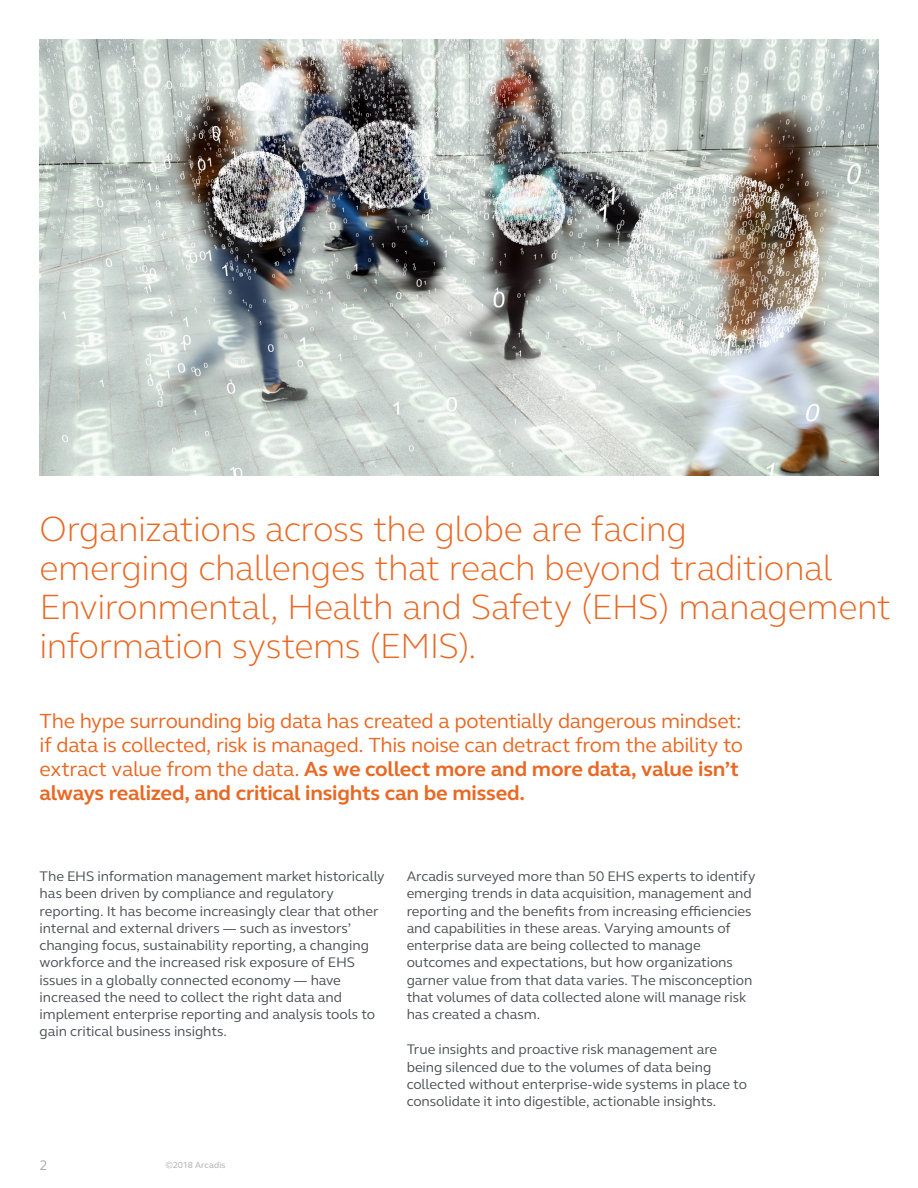
<style>
.page{position:relative;width:918px;height:1188px;background:#fff}
.page>*{position:absolute;margin:0;border:0;box-sizing:border-box;transform-origin:0 0}
.Small_Headline_24_27{font:300 36px/39px "FS Elliot Pro";letter-spacing:-.015em;color:#e86924}
.Subhead_14_16_Senten{font:21px/24px "FS Elliot Pro";letter-spacing:-.02em;color:#e86924}
.Body_9_5_11_5{font:14.25px/17.2px "FS Elliot Pro";letter-spacing:-.005em;color:#4d5156}
.t1{font:14.25px "FS Elliot Pro";color:#aaabab}
.t2{font:9px "FS Elliot Pro";letter-spacing:.005em;color:#aaabab}
.s1{font-weight:700}
</style>
<div class="page">
<img style="left:40px;top:40px;width:838px;height:435px">
<p class="Small_Headline_24_27" style="left:40px;top:508px;width:853px">Organizations across the globe are facing<br>emerging challenges that reach beyond traditional Environmental, Health and Safety (EHS) management information systems (EMIS).</p>
<p class="Subhead_14_16_Senten" style="left:40px;top:708px;width:705px">The hype surrounding big data has created a potentially dangerous mindset: if data is collected, risk is managed. This noise can detract from the ability to extract value from the data. <span class="s1">As we collect more and more data, value isn’t always realized, and critical insights can be missed.</span></p>
<p class="Body_9_5_11_5" style="left:40px;top:867px;width:347px">The EHS information management market historically has been driven by compliance and regulatory reporting. It has become increasingly clear that other internal and external drivers — such as investors’ changing focus, sustainability reporting, a changing workforce and the increased risk exposure of EHS issues in a globally connected economy — have increased the need to collect the right data and implement enterprise reporting and analysis tools to gain critical business insights.</p>
<p class="Body_9_5_11_5" style="left:407px;top:867px;width:350px">Arcadis surveyed more than 50 EHS experts to identify emerging trends in data acquisition, management and reporting and the benefits from increasing efficiencies and capabilities in these areas. Varying amounts of enterprise data are being collected to manage outcomes and expectations, but how organizations garner value from that data varies. The misconception that volumes of data collected alone will manage risk has created a chasm.</p>
<p class="Body_9_5_11_5" style="left:407px;top:1041px;width:342px">True insights and proactive risk management are being silenced due to the volumes of data being collected without enterprise-wide systems in place to consolidate it into digestible, actionable insights.</p>
<p class="t1" style="left:40px;top:1155px;width:10px">2</p>
<p class="t2" style="left:166px;top:1159px;width:62px">©2018 Arcadis</p>
</div>
